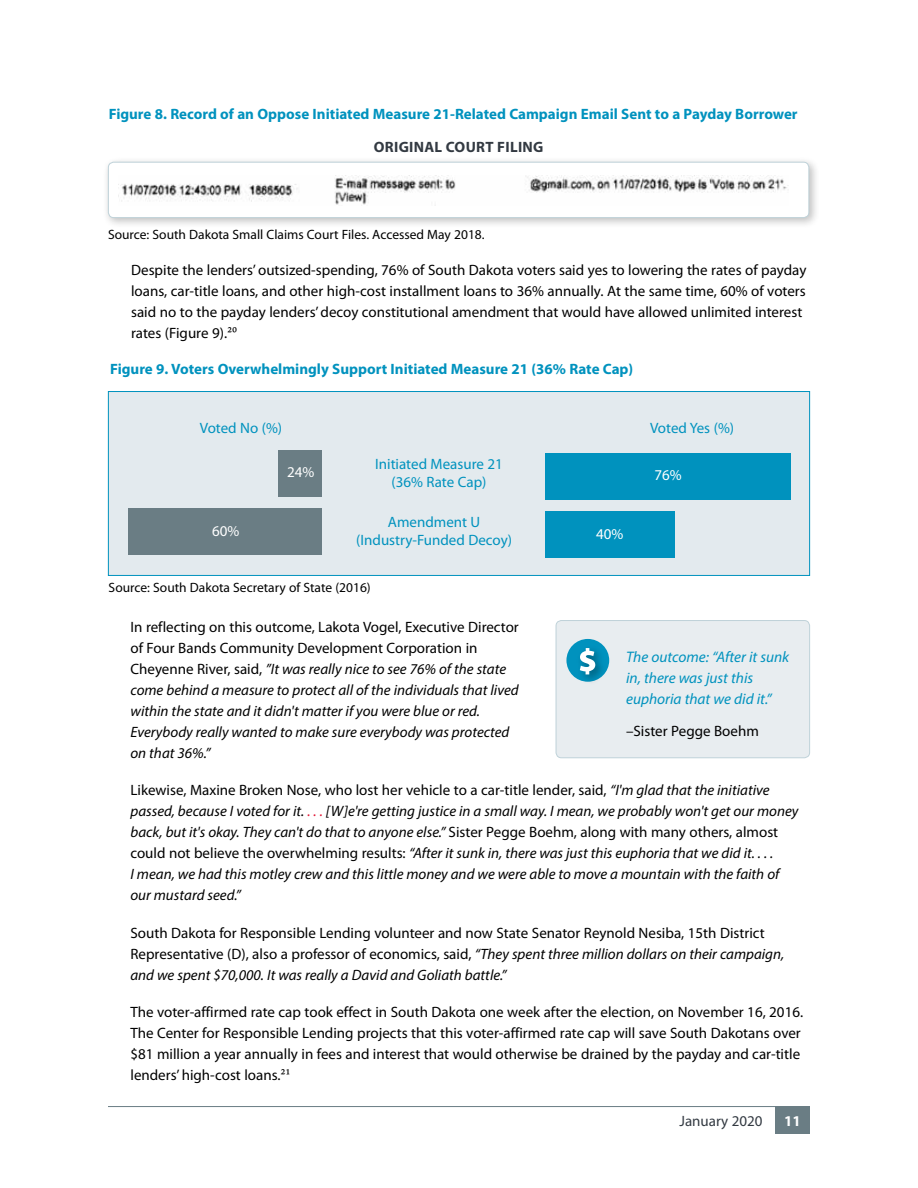
<style>
.page{position:relative;width:918px;height:1188px;background:#fff}
.page>*{position:absolute;margin:0;border:0;box-sizing:border-box;transform-origin:0 0}
.t1{font:italic 15.3px/21px "Myriad Pro";color:#0092be}
.t2{font:15px/21px "Myriad Pro";color:#000}
.t3{font:italic 15px/21px "Myriad Pro";color:#000}
.t4{font:700 15px "Myriad Pro";color:#0092be}
.t5{font:15px/18px "Myriad Pro";color:#0092be;text-align:center}
.t6{font:700 15px "Myriad Pro";letter-spacing:.02em;color:#333a42}
.t7{font:15px "Myriad Pro";color:#fff}
.t8{font:15px "Myriad Pro";color:#333a42}
.t9{font:700 15px "Myriad Pro";color:#fff}
.t10{font:13.5px "Myriad Pro";color:#000}
.s1{font-family:"Adobe Jenson Pro"}
.s2{font-style:normal}
.s3{color:#e31837}
.s4{font-style:italic}
</style>
<div class="page">
<hr style="left:108px;top:1106px;width:702px;height:1px;background:#6a7d84">
<div style="left:775px;top:1107px;width:35px;height:27px;background:#6a7d84"></div>
<div style="left:108px;top:391px;width:702px;height:185px;background:#e3eaee;border:1px solid #0092be"></div>
<div style="left:103px;top:157px;width:717px;height:72px;background:#000;opacity:.25"></div>
<div style="left:108px;top:162px;width:701px;height:56px;background:#fff;border-radius:5px"></div>
<div style="left:108px;top:162px;width:701px;height:56px;border:1px solid #bfd2d9;border-radius:5px"></div>
<div style="left:278px;top:450px;width:44px;height:46px;background:#6a7d84"></div>
<div style="left:129px;top:508px;width:193px;height:46px;background:#6a7d84"></div>
<div style="left:545px;top:453px;width:246px;height:46px;background:#0092be"></div>
<div style="left:545px;top:511px;width:130px;height:46px;background:#0092be"></div>
<img style="left:118px;top:176px;width:670px;height:29px">
<div style="left:556px;top:621px;width:254px;height:137px;background:#e8edf0;border-radius:5px"></div>
<div style="left:556px;top:620px;width:254px;height:138px;border:1px solid #bfd2d9;border-radius:5px"></div>
<div style="left:566px;top:639px;width:43px;height:43px;background:#0092be;border-radius:50%"></div>
<div style="left:576px;top:644px;width:30px;height:41px;background:#000;opacity:.35"></div>
<svg style="left:580px;top:648px;width:15px;height:26px"></svg>
<p class="t4" style="left:109px;top:104px;width:690px">Figure 8. Record of an Oppose Initiated Measure 21-Related Campaign Email Sent to a Payday Borrower</p>
<p class="t6" style="left:374px;top:137px;width:171px">ORIGINAL COURT FILING</p>
<p class="t10" style="left:108px;top:226px;width:378px">Source: South Dakota Small Claims Court Files. Accessed May 2018.</p>
<p class="t2" style="left:131px;top:259px;width:677px">Despite the lenders’ outsized-spending, 76% of South Dakota voters said yes to lowering the rates of payday loans, car-title loans, and other high-cost installment loans to 36% annually. At the same time, 60% of voters said no to the payday lenders’ decoy constitutional amendment that would have allowed unlimited interest rates (Figure 9).<span class="s1">20</span></p>
<p class="t4" style="left:110px;top:359px;width:525px">Figure 9. Voters Overwhelmingly Support Initiated Measure 21 (36% Rate Cap)</p>
<p class="t5" style="left:200px;top:418px;width:84px">Voted No (%)</p>
<p class="t5" style="left:650px;top:418px;width:86px">Voted Yes (%)</p>
<p class="t5" style="left:375px;top:455px;width:129px">Initiated Measure 21 (36% Rate Cap)</p>
<p class="t5" style="left:356px;top:512px;width:157px">Amendment U (Industry-Funded Decoy)</p>
<p class="t7" style="left:287px;top:463px;width:29px">24%</p>
<p class="t7" style="left:654px;top:465px;width:29px">76%</p>
<p class="t7" style="left:212px;top:522px;width:29px">60%</p>
<p class="t7" style="left:596px;top:525px;width:29px">40%</p>
<p class="t10" style="left:109px;top:579px;width:264px">Source: South Dakota Secretary of State (2016)</p>
<p class="t3" style="left:130px;top:616px;width:390px"><span class="s2">In reflecting on this outcome, Lakota Vogel, Executive Director of Four Bands Community Development Corporation in Cheyenne River, said,</span> ”It was really nice to see 76% of the state come behind a measure to protect all of the individuals that lived within the state and it didn't matter if you were blue or red.<br>Everybody really wanted to make sure everybody was protected on that 36%.”</p>
<p class="t3" style="left:130px;top:780px;width:669px"><span class="s2">Likewise, Maxine Broken Nose, who lost her vehicle to a car-title lender, said,</span> “I'm glad that the initiative passed, because I voted for it. <span class="s3">. . .</span> [W]e're getting justice in a small way. I mean, we probably won't get our money back, but it's okay. They can't do that to anyone else.” <span class="s2">Sister Pegge Boehm, along with many others, almost could not believe the overwhelming results:</span> “After it sunk in, there was just this euphoria that we did it. . . .<br>I mean, we had this motley crew and this little money and we were able to move a mountain with the faith of our mustard seed.”</p>
<p class="t2" style="left:130px;top:922px;width:655px">South Dakota for Responsible Lending volunteer and now State Senator Reynold Nesiba, 15th District<br>Representative (D), also a professor of economics, said, <span class="s4">“They spent three million dollars on their campaign, and we spent $70,000. It was really a David and Goliath battle.”</span></p>
<p class="t2" style="left:130px;top:1001px;width:674px">The voter-affirmed rate cap took effect in South Dakota one week after the election, on November 16, 2016.<br>The Center for Responsible Lending projects that this voter-affirmed rate cap will save South Dakotans over $81 million a year annually in fees and interest that would otherwise be drained by the payday and car-title lenders’ high-cost loans.<span class="s1">21</span></p>
<p class="t1" style="left:626px;top:646px;width:165px">The outcome: “After it sunk in, there was just this euphoria that we did it.”</p>
<p class="t2" style="left:626px;top:720px;width:134px">–Sister Pegge Boehm</p>
<p class="t8" style="left:679px;top:1112px;width:85px">January 2020</p>
<p class="t9" style="left:784px;top:1111px;width:18px">11</p>
</div>
